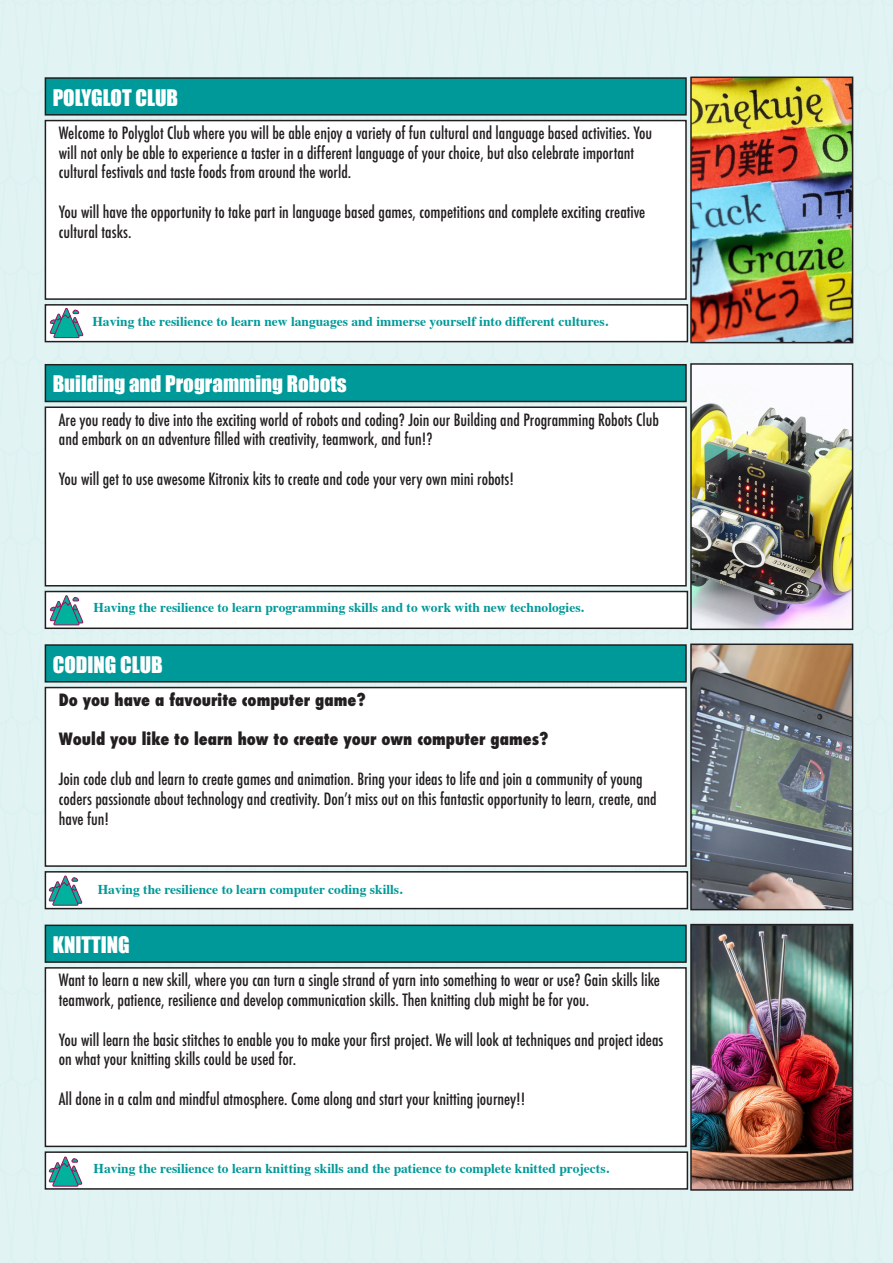
<style>
.page{position:relative;width:893px;height:1263px;background:#e1f3f3}
.page>*{position:absolute;margin:0;border:0;box-sizing:border-box;transform-origin:0 0}
.t1{font:21px "Impact";color:#fff}
.t2{font:500 condensed 16.5px/19.8px "Futura";color:#231f20}
.t3{font:800 condensed 16.5px "Futura";color:#231f20}
.t4{font:700 13.5px "Times";color:#099}
</style>
<div class="page">
<div style="left:45px;top:78px;width:641px;height:37px;background:#099"></div>
<div style="left:45px;top:77px;width:642px;height:39px;border:2px solid #231f20"></div>
<div style="left:45px;top:121px;width:641px;height:178px;background:#fff"></div>
<div style="left:45px;top:120px;width:642px;height:180px;border:2px solid #231f20"></div>
<div style="left:45px;top:305px;width:642px;height:37px;background:#fff"></div>
<div style="left:45px;top:304px;width:643px;height:38px;border:2px solid #231f20"></div>
<img style="left:693px;top:80px;width:157px;height:260px">
<div style="left:690px;top:77px;width:163px;height:266px;border:2px solid #231f20"></div>
<svg style="left:50px;top:308px;width:33px;height:30px"></svg>
<div style="left:45px;top:365px;width:641px;height:36px;background:#099"></div>
<div style="left:45px;top:364px;width:642px;height:38px;border:2px solid #231f20"></div>
<div style="left:45px;top:407px;width:641px;height:179px;background:#fff"></div>
<div style="left:45px;top:406px;width:642px;height:180px;border:2px solid #231f20"></div>
<div style="left:45px;top:591px;width:642px;height:37px;background:#fff"></div>
<div style="left:45px;top:591px;width:643px;height:38px;border:2px solid #231f20"></div>
<img style="left:693px;top:366px;width:157px;height:261px">
<div style="left:690px;top:363px;width:163px;height:267px;border:2px solid #231f20"></div>
<svg style="left:50px;top:595px;width:33px;height:30px"></svg>
<div style="left:45px;top:645px;width:641px;height:37px;background:#099"></div>
<div style="left:45px;top:644px;width:642px;height:38px;border:2px solid #231f20"></div>
<div style="left:45px;top:687px;width:641px;height:179px;background:#fff"></div>
<div style="left:45px;top:687px;width:642px;height:180px;border:2px solid #231f20"></div>
<div style="left:45px;top:872px;width:642px;height:36px;background:#fff"></div>
<div style="left:45px;top:871px;width:643px;height:38px;border:2px solid #231f20"></div>
<img style="left:693px;top:646px;width:157px;height:261px">
<div style="left:690px;top:643px;width:163px;height:267px;border:2px solid #231f20"></div>
<svg style="left:49px;top:875px;width:33px;height:30px"></svg>
<div style="left:45px;top:925px;width:641px;height:37px;background:#099"></div>
<div style="left:45px;top:924px;width:642px;height:39px;border:2px solid #231f20"></div>
<div style="left:45px;top:968px;width:641px;height:178px;background:#fff"></div>
<div style="left:45px;top:967px;width:642px;height:180px;border:2px solid #231f20"></div>
<div style="left:45px;top:1152px;width:642px;height:37px;background:#fff"></div>
<div style="left:45px;top:1151px;width:643px;height:39px;border:2px solid #231f20"></div>
<img style="left:693px;top:927px;width:157px;height:261px">
<div style="left:690px;top:924px;width:163px;height:267px;border:2px solid #231f20"></div>
<svg style="left:49px;top:1156px;width:33px;height:30px"></svg>
<p class="t1" style="left:53px;top:81px;width:127px">POLYGLOT CLUB</p>
<p class="t2" style="left:59px;top:123px;width:595px">Welcome to Polyglot Club where you will be able enjoy a variety of fun cultural and language based activities. You will not only be able to experience a taster in a different language of your choice, but also celebrate important cultural festivals and taste foods from around the world.</p>
<p class="t2" style="left:59px;top:202px;width:588px">You will have the opportunity to take part in language based games, competitions and complete exciting creative cultural tasks.</p>
<p class="t4" style="left:92px;top:308px;width:517px">Having the resilience to learn new languages and immerse yourself into different cultures.</p>
<p class="t1" style="left:53px;top:368px;width:295px">Building and Programming Robots</p>
<p class="t2" style="left:59px;top:410px;width:602px">Are you ready to dive into the exciting world of robots and coding? Join our Building and Programming Robots Club and embark on an adventure filled with creativity, teamwork, and fun!?</p>
<p class="t2" style="left:59px;top:469px;width:457px">You will get to use awesome Kitronix kits to create and code your very own mini robots!</p>
<p class="t4" style="left:94px;top:594px;width:492px">Having the resilience to learn programming skills and to work with new technologies.</p>
<p class="t1" style="left:53px;top:648px;width:112px">CODING CLUB</p>
<p class="t3" style="left:59px;top:688px;width:309px">Do you have a favourite computer game?</p>
<p class="t3" style="left:59px;top:728px;width:491px">Would you like to learn how to create your own computer games?</p>
<p class="t2" style="left:59px;top:769px;width:599px">Join code club and learn to create games and animation. Bring your ideas to life and join a community of young coders passionate about technology and creativity. Don’t miss out on this fantastic opportunity to learn, create, and have fun!</p>
<p class="t4" style="left:98px;top:876px;width:306px">Having the resilience to learn computer coding skills.</p>
<p class="t1" style="left:53px;top:928px;width:79px">KNITTING</p>
<p class="t2" style="left:59px;top:970px;width:603px">Want to learn a new skill, where you can turn a single strand of yarn into something to wear or use? Gain skills like teamwork, patience, resilience and develop communication skills. Then knitting club might be for you.</p>
<p class="t2" style="left:59px;top:1029px;width:606px">You will learn the basic stitches to enable you to make your first project. We will look at techniques and project ideas on what your knitting skills could be used for.</p>
<p class="t2" style="left:59px;top:1089px;width:468px">All done in a calm and mindful atmosphere. Come along and start your knitting journey!!</p>
<p class="t4" style="left:94px;top:1156px;width:517px">Having the resilience to learn knitting skills and the patience to complete knitted projects.</p>
</div>
